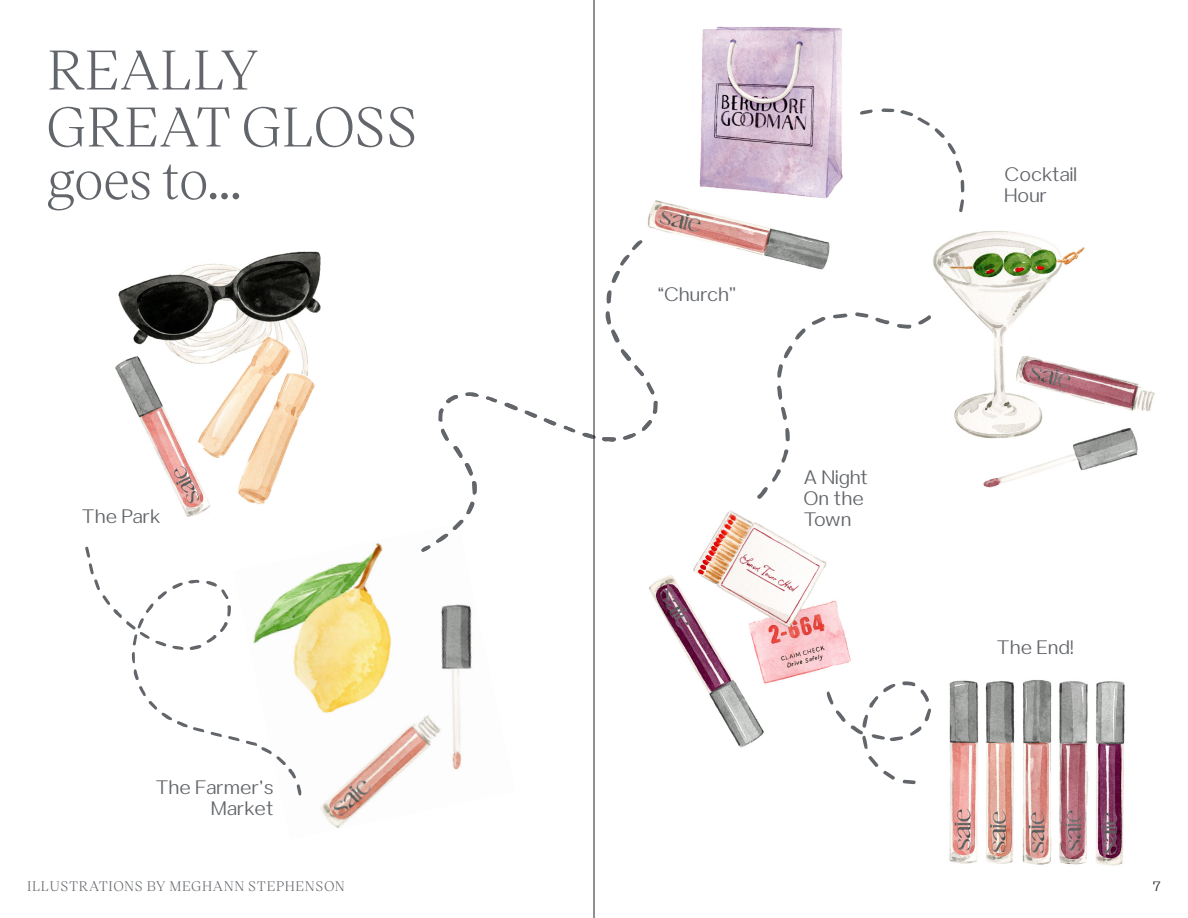
<style>
.page{position:relative;width:1188px;height:918px;background:#fff}
.page>*{position:absolute;margin:0;border:0;box-sizing:border-box;transform-origin:0 0}
.t1{font:54px/57px "Victor Serif";color:#62656a}
.t2{font:300 19.5px/21px "Ordinary Text";letter-spacing:.01em;color:#62656a}
.t3{font:13.5px "Victor Serif";letter-spacing:.05em;color:#62656a}
.t4{font:300 13.5px "Ordinary Text";color:#231f20}
</style>
<div class="page">
<img style="left:238px;top:542px;width:234px;height:286px">
<img style="left:115px;top:251px;width:206px;height:266px">
<svg style="left:228px;top:736px;width:12px;height:5px"></svg>
<svg style="left:246px;top:741px;width:55px;height:55px"></svg>
<svg style="left:139px;top:686px;width:83px;height:51px"></svg>
<svg style="left:85px;top:547px;width:146px;height:133px"></svg>
<img style="left:933px;top:231px;width:222px;height:257px">
<img style="left:647px;top:26px;width:196px;height:244px">
<img style="left:649px;top:510px;width:202px;height:238px">
<img style="left:913px;top:680px;width:212px;height:186px">
<svg style="left:903px;top:780px;width:13px;height:4px"></svg>
<svg style="left:868px;top:756px;width:27px;height:24px"></svg>
<svg style="left:827px;top:681px;width:104px;height:68px"></svg>
<svg style="left:959px;top:199px;width:5px;height:13px"></svg>
<svg style="left:961px;top:180px;width:3px;height:13px"></svg>
<svg style="left:860px;top:109px;width:13px;height:6px"></svg>
<svg style="left:881px;top:108px;width:13px;height:4px"></svg>
<svg style="left:900px;top:110px;width:62px;height:63px"></svg>
<svg style="left:777px;top:385px;width:5px;height:15px"></svg>
<svg style="left:777px;top:317px;width:49px;height:61px"></svg>
<svg style="left:833px;top:313px;width:15px;height:5px"></svg>
<svg style="left:897px;top:324px;width:14px;height:5px"></svg>
<svg style="left:918px;top:315px;width:13px;height:10px"></svg>
<svg style="left:875px;top:318px;width:15px;height:6px"></svg>
<svg style="left:785px;top:428px;width:5px;height:13px"></svg>
<svg style="left:781px;top:449px;width:8px;height:14px"></svg>
<svg style="left:757px;top:469px;width:24px;height:30px"></svg>
<svg style="left:781px;top:407px;width:6px;height:13px"></svg>
<svg style="left:855px;top:312px;width:14px;height:6px"></svg>
<svg style="left:504px;top:403px;width:14px;height:7px"></svg>
<svg style="left:563px;top:425px;width:13px;height:8px"></svg>
<svg style="left:605px;top:311px;width:15px;height:32px"></svg>
<svg style="left:612px;top:240px;width:31px;height:43px"></svg>
<svg style="left:606px;top:290px;width:6px;height:14px"></svg>
<svg style="left:438px;top:395px;width:20px;height:27px"></svg>
<svg style="left:524px;top:410px;width:14px;height:8px"></svg>
<svg style="left:544px;top:418px;width:13px;height:8px"></svg>
<svg style="left:653px;top:401px;width:5px;height:13px"></svg>
<svg style="left:582px;top:433px;width:34px;height:10px"></svg>
<svg style="left:623px;top:420px;width:29px;height:20px"></svg>
<svg style="left:441px;top:429px;width:36px;height:66px"></svg>
<svg style="left:465px;top:392px;width:14px;height:5px"></svg>
<svg style="left:621px;top:349px;width:34px;height:46px"></svg>
<svg style="left:421px;top:502px;width:54px;height:50px"></svg>
<svg style="left:486px;top:396px;width:12px;height:7px"></svg>
<hr style="left:594px;top:0;width:1px;height:918px;background:#231f20">
<p class="t1" style="left:47px;top:38px;width:372px">REALLY<br>GREAT GLOSS</p>
<p class="t1" style="left:47px;top:148px;width:196px">goes to...</p>
<p class="t2" style="left:81px;top:505px;width:81px">The Park</p>
<p class="t2" style="left:155px;top:776px;width:120px">The Farmer’s</p>
<p class="t2" style="left:211px;top:797px;width:64px">Market</p>
<p class="t2" style="left:658px;top:283px;width:80px">“Church”</p>
<p class="t2" style="left:803px;top:466px;width:66px">A Night</p>
<p class="t2" style="left:803px;top:487px;width:62px">On the<br>Town</p>
<p class="t2" style="left:1004px;top:163px;width:74px">Cocktail</p>
<p class="t2" style="left:1004px;top:184px;width:44px">Hour</p>
<p class="t2" style="left:997px;top:636px;width:79px">The End!</p>
<p class="t3" style="left:27px;top:876px;width:319px">ILLUSTRATIONS BY MEGHANN STEPHENSON</p>
<p class="t4" style="left:1153px;top:875px;width:10px">7</p>
</div>
